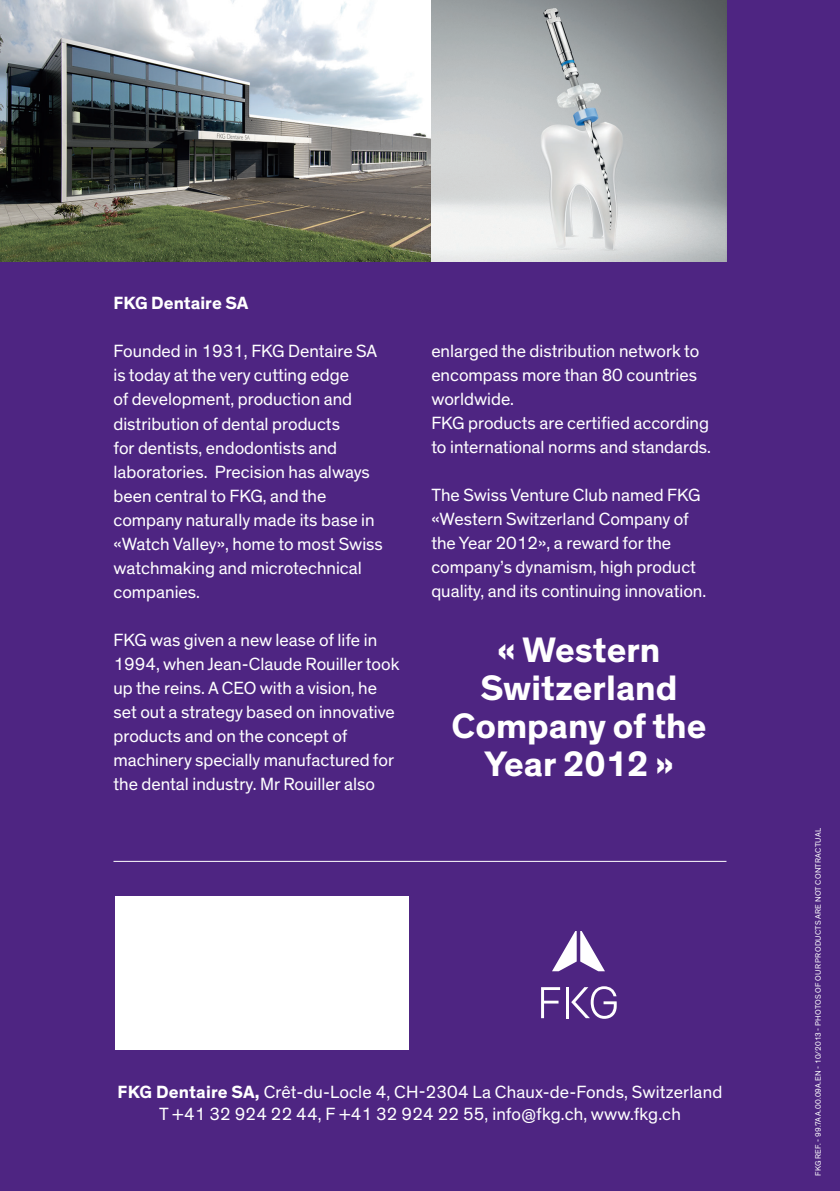
<style>
.page{position:relative;width:840px;height:1191px;background:#fff}
.page>*{position:absolute;margin:0;border:0;box-sizing:border-box;transform-origin:0 0}
.t1{font:700 36px/38px "Theinhardt";color:#fff;text-align:center}
.t2{font:18px/24px "Theinhardt";color:#fff}
.t3{font:700 18px "Theinhardt";color:#fff}
.t4{font:8px "Theinhardt";letter-spacing:.03em;color:#fff}
.s1{font-weight:700}
</style>
<div class="page">
<div style="left:0;top:0;width:839px;height:1191px;background:#4e2582"></div>
<img style="left:0;top:0;width:431px;height:261px">
<img style="left:431px;top:0;width:295px;height:261px">
<div style="left:115px;top:896px;width:293px;height:153px;background:#fff"></div>
<hr style="left:113px;top:861px;width:613px;height:1px;background:#fff">
<svg style="left:541px;top:987px;width:18px;height:31px"></svg>
<hr style="left:565px;top:987px;width:3px;height:31px;background:#fff">
<svg style="left:571px;top:986px;width:45px;height:32px"></svg>
<svg style="left:552px;top:931px;width:52px;height:40px"></svg>
<p class="t3" style="left:113px;top:292px;width:136px">FKG Dentaire SA</p>
<p class="t2" style="left:113px;top:340px;width:271px">Founded in 1931, FKG Dentaire SA is today at the very cutting edge<br>of development, production and distribution of dental products<br>for dentists, endodontists and laboratories. Precision has always been central to FKG, and the company naturally made its base in «Watch Valley», home to most Swiss watchmaking and microtechnical companies.</p>
<p class="t2" style="left:113px;top:628px;width:287px">FKG was given a new lease of life in 1994, when Jean-Claude Rouiller took up the reins. A CEO with a vision, he set out a strategy based on innovative products and on the concept of machinery specially manufactured for the dental industry. Mr Rouiller also</p>
<p class="t2" style="left:431px;top:340px;width:281px">enlarged the distribution network to encompass more than 80 countries worldwide.<br>FKG products are certified according to international norms and standards.</p>
<p class="t2" style="left:431px;top:484px;width:276px">The Swiss Venture Club named FKG «Western Switzerland Company of the Year 2012», a reward for the company’s dynamism, high product quality, and its continuing innovation.</p>
<h1 class="t1" style="left:451px;top:632px;width:256px">« Western<br>Switzerland<br>Company of the<br>Year 2012 »</h1>
<p class="t2" style="left:118px;top:1081px;width:606px;line-height:22px;text-align:center"><span class="s1">FKG Dentaire SA,</span> Crêt-du-Locle 4, CH-2304 La Chaux-de-Fonds, Switzerland<br>T +41 32 924 22 44, F +41 32 924 22 55, info@fkg.ch, www.fkg.ch</p>
<p class="t4" style="left:813px;top:1176px;width:349px;rotate:-90deg">FKG REF. - 99.7AA.00.09A.EN - 10/2013 - PHOTOs OF OUR PRODUCTS ARE NOT CONTRACTUAL</p>
</div>
